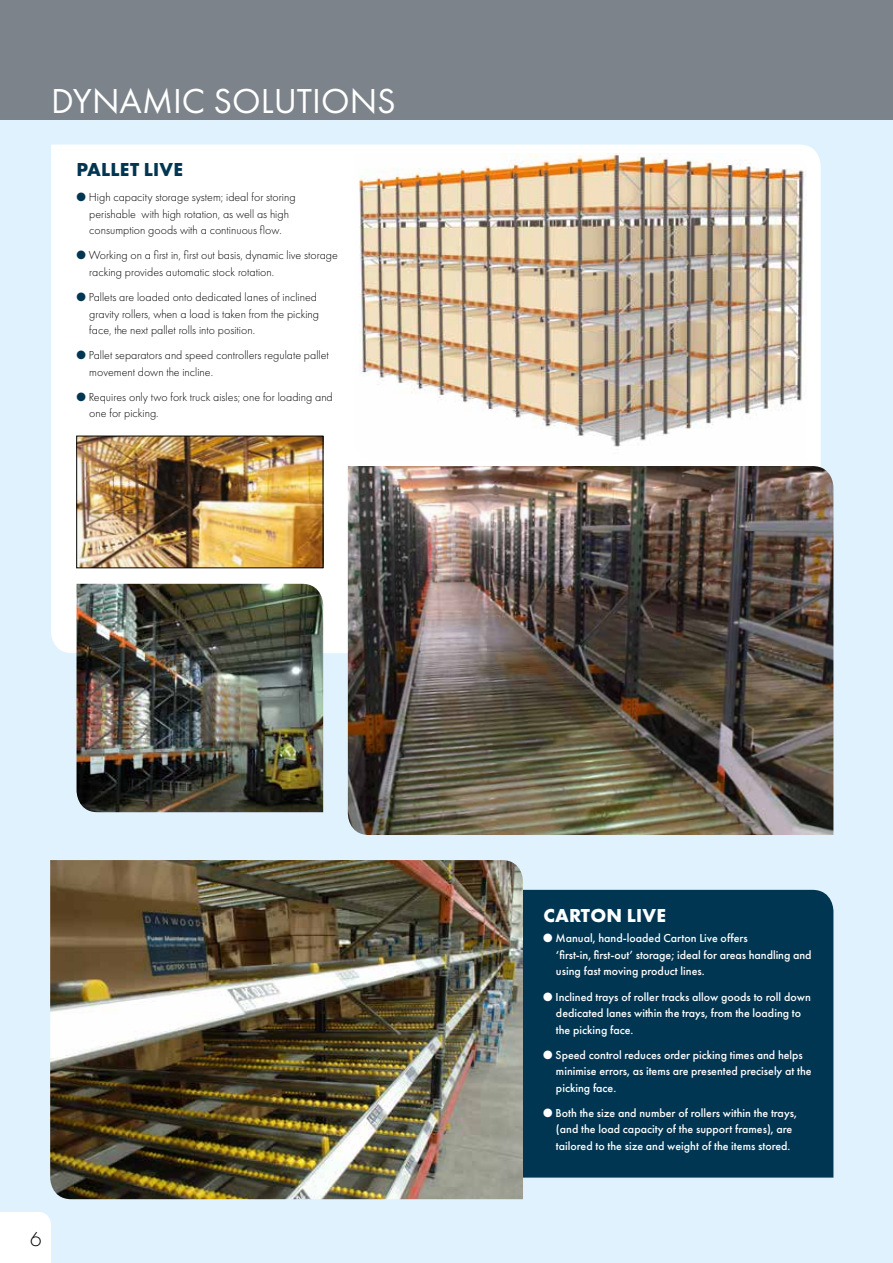
<style>
.page{position:relative;width:893px;height:1263px;background:#fff}
.page>*{position:absolute;margin:0;border:0;box-sizing:border-box;transform-origin:0 0}
.t1{font:36px "Futura PT";color:#fff}
.t2{font:300 21px "Futura PT";color:#000}
.t3{font:700 19.5px "Futura PT";letter-spacing:.01em;color:#fff}
.t4{font:700 19.5px "Futura PT";letter-spacing:.01em;color:#003652}
.t5{font:300 12px/16.5px "Futura PT";color:#000}
.t6{font:500 12px/16.5px "Futura PT";color:#fff}
.s1{color:#003652}
</style>
<div class="page">
<div style="left:0;top:115px;width:893px;height:1148px;background:#e0f2fe"></div>
<div style="left:51px;top:145px;width:770px;height:508px;background:#fff"></div>
<div style="left:0;top:0;width:893px;height:119px;background:#7c838a"></div>
<div style="left:523px;top:890px;width:310px;height:287px;background:#003652"></div>
<div style="left:0;top:1212px;width:51px;height:51px;background:#fff"></div>
<img style="left:355px;top:153px;width:452px;height:307px">
<img style="left:348px;top:466px;width:485px;height:369px">
<img style="left:50px;top:860px;width:473px;height:339px">
<img style="left:77px;top:584px;width:246px;height:228px">
<img style="left:79px;top:438px;width:242px;height:128px">
<h1 class="t1" style="left:51px;top:79px;width:346px">DYNAMIC SOLUTIONS</h1>
<h3 class="t4" style="left:77px;top:158px;width:108px">PALLET LIVE</h3>
<p class="t5" style="left:77px;top:190px;width:221px;text-align:center"><span class="s1">●</span> High capacity storage system; ideal for storing perishable with high rotation, as well as high consumption goods with a continuous flow.</p>
<p class="t5" style="left:89px;top:248px;width:250px;text-indent:-13px"><span class="s1">●</span> Working on a first in, first out basis, dynamic live storage racking provides automatic stock rotation.</p>
<p class="t5" style="left:89px;top:290px;width:231px;text-indent:-13px"><span class="s1">●</span> Pallets are loaded onto dedicated lanes of inclined gravity rollers, when a load is taken from the picking face, the next pallet rolls into position.</p>
<p class="t5" style="left:89px;top:348px;width:241px;text-indent:-13px"><span class="s1">●</span> Pallet separators and speed controllers regulate pallet movement down the incline.</p>
<p class="t5" style="left:89px;top:389px;width:245px;text-indent:-13px"><span class="s1">●</span> Requires only two fork truck aisles; one for loading and one for picking.</p>
<h2 class="t2" style="left:30px;top:1230px;width:13px">6</h2>
<h3 class="t3" style="left:543px;top:903px;width:124px">CARTON LIVE</h3>
<p class="t6" style="left:556px;top:931px;width:257px;text-indent:-13px">● Manual, hand-loaded Carton Live offers<br>‘first-in, first-out’ storage; ideal for areas handling and using fast moving product lines.</p>
<p class="t6" style="left:556px;top:989px;width:256px;text-indent:-13px">● Inclined trays of roller tracks allow goods to roll down dedicated lanes within the trays, from the loading to the picking face.</p>
<p class="t6" style="left:556px;top:1047px;width:257px;text-indent:-13px">● Speed control reduces order picking times and helps minimise errors, as items are presented precisely at the picking face.</p>
<p class="t6" style="left:556px;top:1105px;width:242px;text-indent:-13px">● Both the size and number of rollers within the trays, (and the load capacity of the support frames), are tailored to the size and weight of the items stored.</p>
</div>
